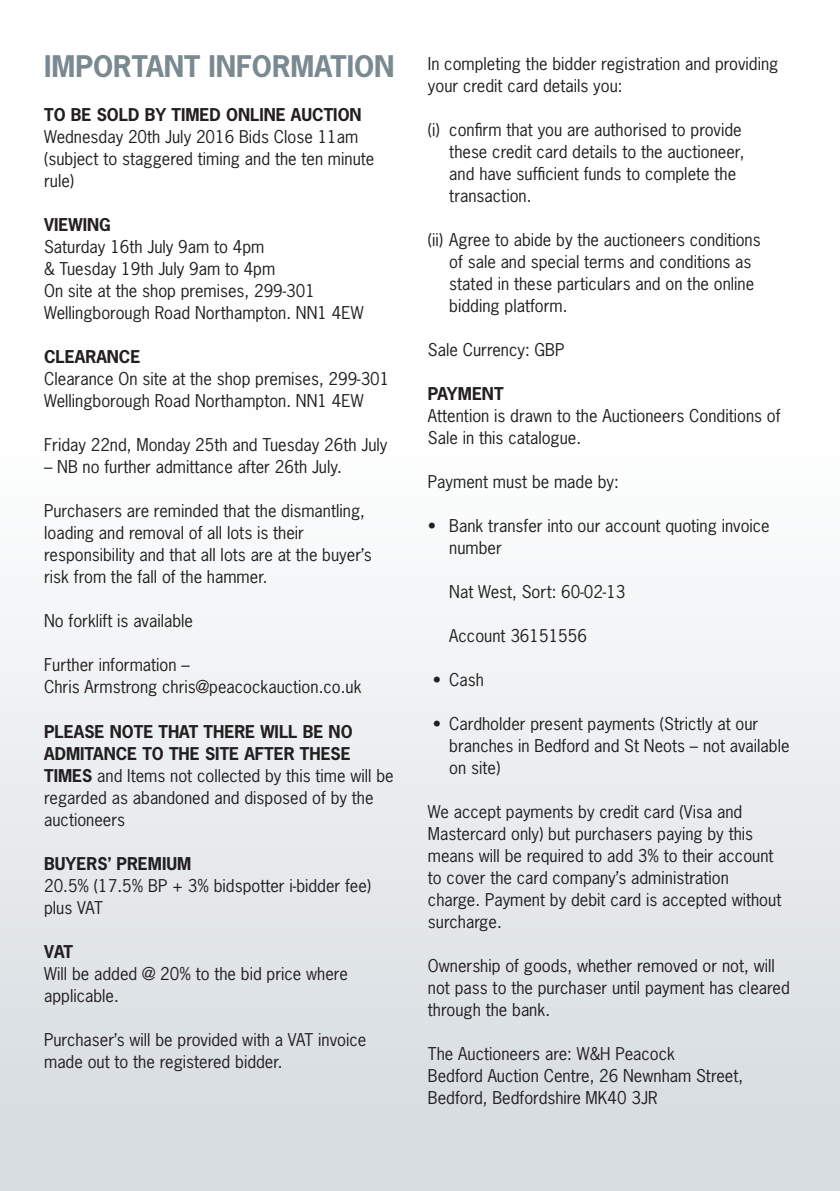
<style>
.page{position:relative;width:840px;height:1191px;background:#fff}
.page>*{position:absolute;margin:0;border:0;box-sizing:border-box;transform-origin:0 0}
.LOT_NUM{font:700 28px "News Gothic Std";color:#7b8990}
.t1{font:16.6px/22px "News Gothic Std";color:#231f20}
.t2{font:700 16.6px "News Gothic Std";color:#231f20}
.s1{font-weight:700}
</style>
<div class="page">
<div style="left:0;top:261px;width:839px;height:930px;background:linear-gradient(to bottom,#fff,#d5dbe0)"></div>
<p class="LOT_NUM" style="left:44px;top:48px;width:352px">IMPORTANT INFORMATION</p>
<p class="t2" style="left:44px;top:104px;width:319px">TO BE SOLD BY TIMED ONLINE AUCTION</p>
<p class="t1" style="left:44px;top:126px;width:331px">Wednesday 20th July 2016 Bids Close 11am (subject to staggered timing and the ten minute rule)</p>
<p class="t2" style="left:44px;top:214px;width:68px">VIEWING</p>
<p class="t1" style="left:44px;top:236px;width:222px">Saturday 16th July 9am to 4pm</p>
<p class="t1" style="left:44px;top:258px;width:232px">&amp; Tuesday 19th July 9am to 4pm</p>
<p class="t1" style="left:44px;top:280px;width:321px">On site at the shop premises, 299-301<br>Wellingborough Road Northampton. NN1 4EW</p>
<p class="t2" style="left:44px;top:346px;width:98px">CLEARANCE</p>
<p class="t1" style="left:44px;top:368px;width:346px">Clearance On site at the shop premises, 299-301<br>Wellingborough Road Northampton. NN1 4EW</p>
<p class="t1" style="left:44px;top:434px;width:344px">Friday 22nd, Monday 25th and Tuesday 26th July</p>
<p class="t1" style="left:44px;top:456px;width:299px">– NB no further admittance after 26th July.</p>
<p class="t1" style="left:44px;top:500px;width:329px">Purchasers are reminded that the dismantling, loading and removal of all lots is their responsibility and that all lots are at the buyer’s risk from the fall of the hammer.</p>
<p class="t1" style="left:44px;top:610px;width:150px">No forklift is available</p>
<p class="t1" style="left:44px;top:654px;width:147px">Further information –</p>
<p class="t1" style="left:44px;top:676px;width:319px">Chris Armstrong chris@peacockauction.co.uk</p>
<p class="t1" style="left:44px;top:720px;width:351px"><span class="s1">PLEASE NOTE THAT THERE WILL BE NO ADMITANCE TO THE SITE AFTER THESE TIMES</span> and Items not collected by this time will be regarded as abandoned and disposed of by the auctioneers</p>
<p class="t2" style="left:44px;top:852px;width:149px">BUYERS’ PREMIUM</p>
<p class="t1" style="left:44px;top:874px;width:328px">20.5% (17.5% BP + 3% bidspotter i-bidder fee) plus VAT</p>
<p class="t2" style="left:44px;top:940px;width:31px">VAT</p>
<p class="t1" style="left:44px;top:962px;width:305px">Will be added @ 20% to the bid price where applicable.</p>
<p class="t1" style="left:44px;top:1028px;width:323px">Purchaser’s will be provided with a VAT invoice made out to the registered bidder.</p>
<p class="t1" style="left:427px;top:52px;width:352px">In completing the bidder registration and providing your credit card details you:</p>
<p class="t1" style="left:449px;top:118px;width:296px;text-indent:-21px">(i) confirm that you are authorised to provide these credit card details to the auctioneer, and have sufficient funds to complete the transaction.</p>
<p class="t1" style="left:449px;top:228px;width:313px;text-indent:-21px">(ii) Agree to abide by the auctioneers conditions of sale and special terms and conditions as stated in these particulars and on the online bidding platform.</p>
<p class="t1" style="left:427px;top:338px;width:138px">Sale Currency: GBP</p>
<p class="t2" style="left:427px;top:382px;width:77px">PAYMENT</p>
<p class="t1" style="left:427px;top:404px;width:354px">Attention is drawn to the Auctioneers Conditions of<br>Sale in this catalogue.</p>
<p class="t1" style="left:427px;top:470px;width:192px">Payment must be made by:</p>
<p class="t1" style="left:449px;top:514px;width:322px;text-indent:-21px">• Bank transfer into our account quoting invoice number</p>
<p class="t1" style="left:449px;top:580px;width:178px">Nat West, Sort: 60-02-13</p>
<p class="t1" style="left:449px;top:624px;width:139px">Account 36151556</p>
<p class="t1" style="left:432px;top:668px;width:53px">• Cash</p>
<p class="t1" style="left:449px;top:712px;width:341px;text-indent:-17px">• Cardholder present payments (Strictly at our branches in Bedford and St Neots – not available on site)</p>
<p class="t1" style="left:427px;top:800px;width:355px">We accept payments by credit card (Visa and Mastercard only) but purchasers paying by this means will be required to add 3% to their account to cover the card company’s administration charge. Payment by debit card is accepted without surcharge.</p>
<p class="t1" style="left:427px;top:954px;width:363px">Ownership of goods, whether removed or not, will not pass to the purchaser until payment has cleared through the bank.</p>
<p class="t1" style="left:427px;top:1042px;width:248px">The Auctioneers are: W&amp;H Peacock</p>
<p class="t1" style="left:427px;top:1064px;width:316px">Bedford Auction Centre, 26 Newnham Street,<br>Bedford, Bedfordshire MK40 3JR</p>
</div>
